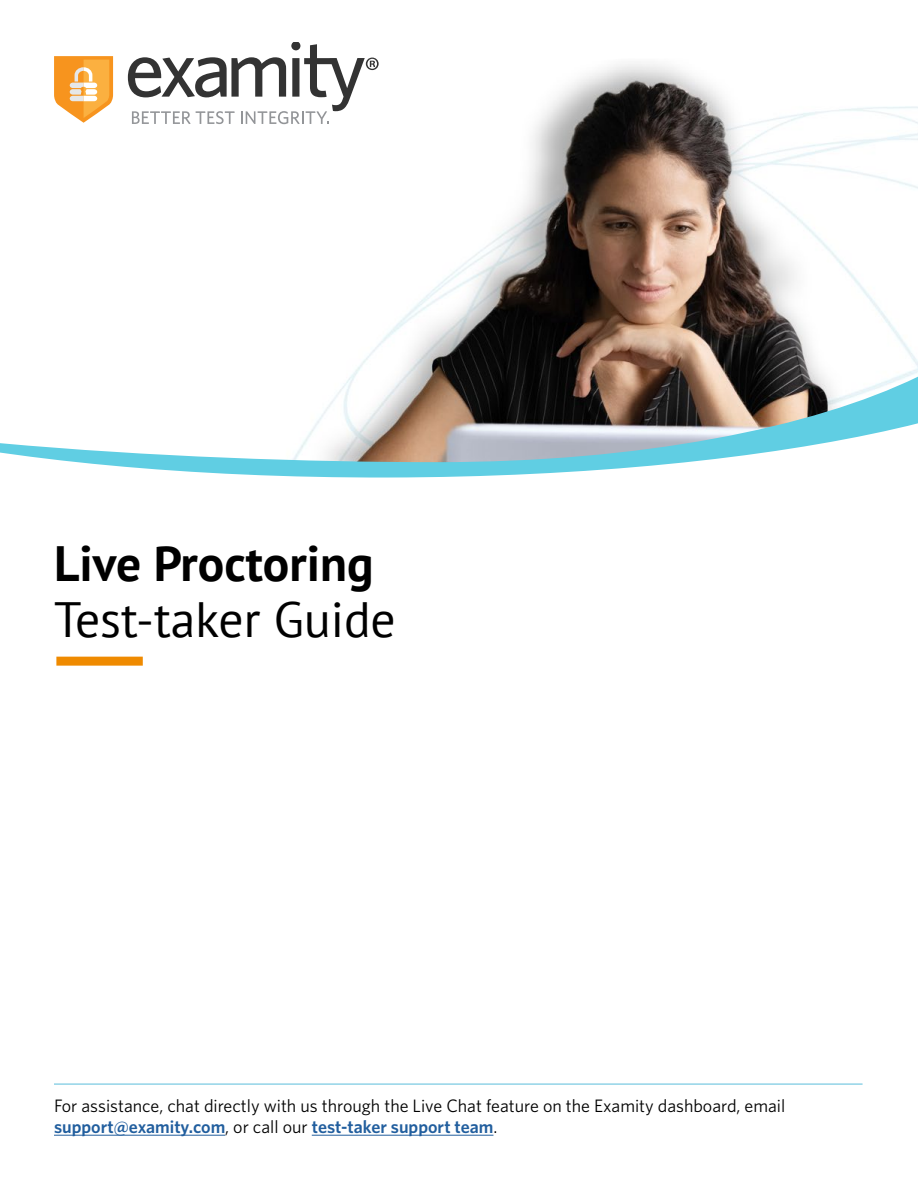
<style>
.page{position:relative;width:918px;height:1188px;background:#fff}
.page>*{position:absolute;margin:0;border:0;box-sizing:border-box;transform-origin:0 0}
.t1{font:49.5px "PT Sans";color:#000}
.t2{font:700 49.5px "PT Sans";color:#000}
.t3{font:18px "Whitney";color:#000}
.t4{font:600 18px "Whitney";color:#215e9e}
.s1{font-weight:400;color:#000}
</style>
<div class="page">
<div style="left:56px;top:657px;width:87px;height:9px;background:#ef8a00"></div>
<svg style="left:76px;top:462px;width:611px;height:16px;fill:#60cee3"></svg>
<img style="left:0;top:64px;width:918px;height:398px">
<svg style="left:54px;top:56px;width:65px;height:68px"></svg>
<svg style="left:128px;top:42px;width:251px;height:82px"></svg>
<hr style="left:54px;top:1135px;width:171px;height:1px;background:#215e9e">
<hr style="left:312px;top:1135px;width:181px;height:1px;background:#215e9e">
<hr style="left:54px;top:1083px;width:809px;height:2px;background:#92d3e7">
<p class="t2" style="left:54px;top:531px;width:321px">Live Proctoring</p>
<p class="t1" style="left:54px;top:588px;width:343px">Test-taker Guide</p>
<p class="t3" style="left:54px;top:1094px;width:733px">For assistance, chat directly with us through the Live Chat feature on the Examity dashboard, email</p>
<p class="t4" style="left:54px;top:1115px;width:445px">support@examity.com<span class="s1">, or call our</span> test-taker support team<span class="s1">.</span></p>
</div>
